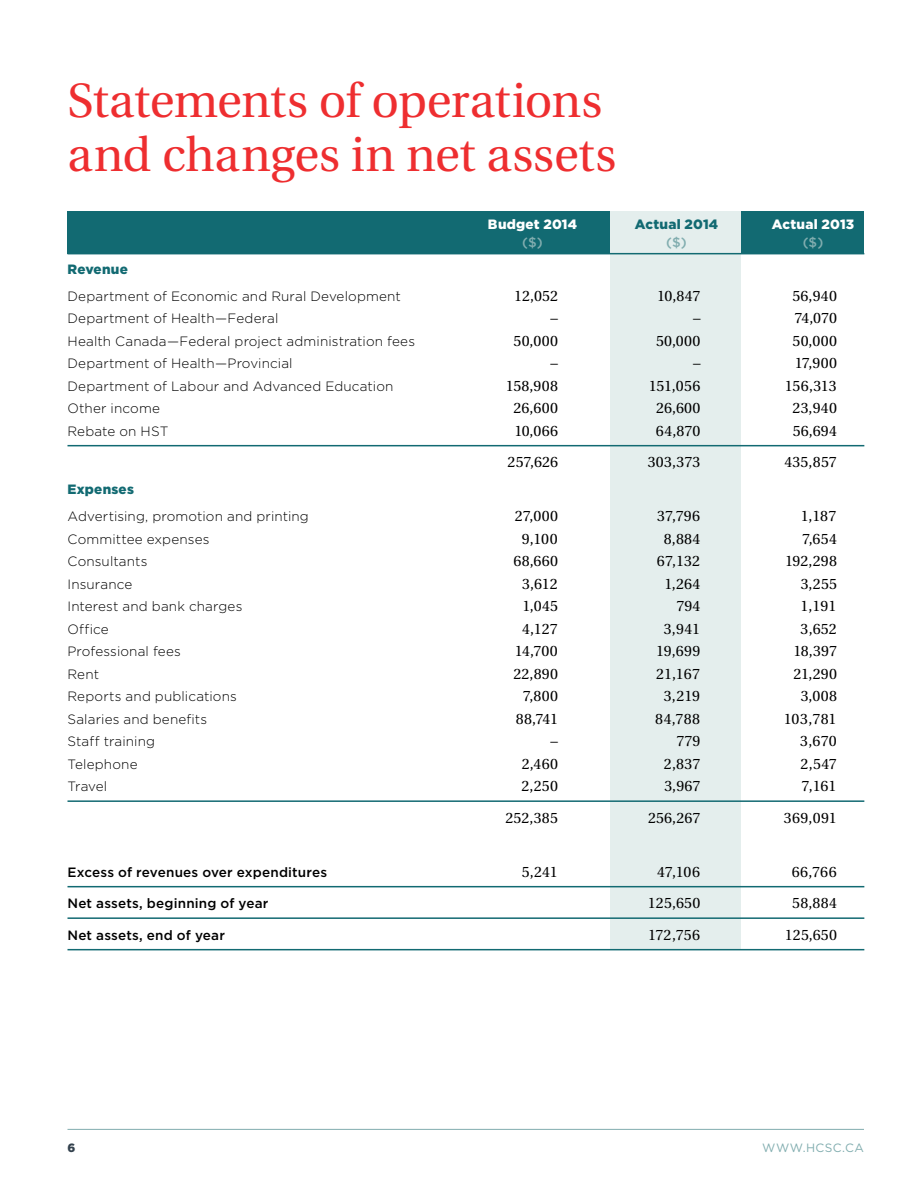
<style>
.page{position:relative;width:918px;height:1188px;background:#fff}
.page>*{position:absolute;margin:0;border:0;box-sizing:border-box;transform-origin:0 0}
.t1{font:48px/54px "Utopia";letter-spacing:-.01em;color:#ee2e30}
.t2{font:15px "Utopia";letter-spacing:.01em;color:#000}
.t3{font:300 13.5px "Gotham HTF";letter-spacing:.01em;color:#000}
.t4{font:500 13.5px "Gotham HTF";letter-spacing:.01em;color:#000}
.t5{font:900 13.5px "Gotham HTF";letter-spacing:.015em;color:#126a72}
.t6{font:900 13.5px "Gotham HTF";letter-spacing:.015em;color:#fff}
.t7{font:500 13.5px "Gotham HTF";color:#81adaf}
.t8{font:12px "Gotham HTF";letter-spacing:.035em;color:#81adaf}
.t9{font:900 12px "Gotham HTF";color:#34424e}
</style>
<div class="page">
<hr style="left:68px;top:1129px;width:796px;height:1px;background:#81adaf">
<div style="left:68px;top:212px;width:796px;height:42px;background:#126a72"></div>
<div style="left:610px;top:212px;width:131px;height:738px;background:#e4eeed"></div>
<hr style="left:68px;top:253px;width:796px;height:1px;background:#126a72">
<hr style="left:68px;top:445px;width:796px;height:1px;background:#126a72">
<hr style="left:68px;top:800px;width:796px;height:2px;background:#126a72">
<hr style="left:68px;top:886px;width:796px;height:1px;background:#126a72">
<hr style="left:68px;top:917px;width:796px;height:2px;background:#126a72">
<hr style="left:68px;top:949px;width:796px;height:1px;background:#126a72">
<h1 class="t1" style="left:67px;top:75px;width:550px">Statements of operations and changes in net assets</h1>
<p class="t6" style="left:488px;top:216px;width:91px">Budget 2014</p>
<p class="t5" style="left:635px;top:216px;width:85px">Actual 2014</p>
<p class="t6" style="left:772px;top:216px;width:84px">Actual 2013</p>
<p class="t7" style="left:522px;top:234px;width:22px">($)</p>
<p class="t7" style="left:666px;top:234px;width:22px">($)</p>
<p class="t7" style="left:803px;top:234px;width:22px">($)</p>
<p class="t5" style="left:67px;top:261px;width:62px">Revenue</p>
<p class="t3" style="left:67px;top:289px;width:335px">Department of Economic and Rural Development</p>
<p class="t2" style="left:514px;top:288px;width:45px">12,052</p>
<p class="t2" style="left:657px;top:288px;width:45px">10,847</p>
<p class="t2" style="left:792px;top:288px;width:46px">56,940</p>
<p class="t3" style="left:68px;top:311px;width:213px">Department of Health—Federal</p>
<p class="t2" style="left:550px;top:310px;width:9px">–</p>
<p class="t2" style="left:693px;top:310px;width:9px">–</p>
<p class="t2" style="left:795px;top:310px;width:44px">74,070</p>
<p class="t3" style="left:68px;top:334px;width:349px">Health Canada—Federal project administration fees</p>
<p class="t2" style="left:514px;top:333px;width:46px">50,000</p>
<p class="t2" style="left:656px;top:333px;width:46px">50,000</p>
<p class="t2" style="left:793px;top:333px;width:46px">50,000</p>
<p class="t3" style="left:68px;top:356px;width:227px">Department of Health—Provincial</p>
<p class="t2" style="left:550px;top:355px;width:9px">–</p>
<p class="t2" style="left:693px;top:355px;width:9px">–</p>
<p class="t2" style="left:795px;top:355px;width:44px">17,900</p>
<p class="t3" style="left:68px;top:379px;width:328px">Department of Labour and Advanced Education</p>
<p class="t2" style="left:506px;top:378px;width:54px">158,908</p>
<p class="t2" style="left:649px;top:378px;width:53px">151,056</p>
<p class="t2" style="left:785px;top:378px;width:54px">156,313</p>
<p class="t3" style="left:68px;top:401px;width:94px">Other income</p>
<p class="t2" style="left:514px;top:400px;width:46px">26,600</p>
<p class="t2" style="left:656px;top:400px;width:46px">26,600</p>
<p class="t2" style="left:792px;top:400px;width:46px">23,940</p>
<p class="t3" style="left:68px;top:424px;width:103px">Rebate on HST</p>
<p class="t2" style="left:515px;top:423px;width:45px">10,066</p>
<p class="t2" style="left:656px;top:423px;width:46px">64,870</p>
<p class="t2" style="left:793px;top:423px;width:46px">56,694</p>
<p class="t2" style="left:508px;top:454px;width:52px">257,626</p>
<p class="t2" style="left:648px;top:454px;width:54px">303,373</p>
<p class="t2" style="left:784px;top:454px;width:54px">435,857</p>
<p class="t5" style="left:68px;top:482px;width:68px">Expenses</p>
<p class="t3" style="left:68px;top:509px;width:243px">Advertising, promotion and printing</p>
<p class="t2" style="left:515px;top:508px;width:45px">27,000</p>
<p class="t2" style="left:657px;top:508px;width:45px">37,796</p>
<p class="t2" style="left:801px;top:508px;width:37px">1,187</p>
<p class="t3" style="left:68px;top:532px;width:143px">Committee expenses</p>
<p class="t2" style="left:522px;top:531px;width:37px">9,100</p>
<p class="t2" style="left:664px;top:531px;width:38px">8,884</p>
<p class="t2" style="left:802px;top:531px;width:36px">7,654</p>
<p class="t3" style="left:68px;top:554px;width:81px">Consultants</p>
<p class="t2" style="left:513px;top:553px;width:46px">68,660</p>
<p class="t2" style="left:657px;top:553px;width:45px">67,132</p>
<p class="t2" style="left:785px;top:553px;width:53px">192,298</p>
<p class="t3" style="left:68px;top:577px;width:66px">Insurance</p>
<p class="t2" style="left:522px;top:576px;width:37px">3,612</p>
<p class="t2" style="left:664px;top:576px;width:38px">1,264</p>
<p class="t2" style="left:801px;top:576px;width:38px">3,255</p>
<p class="t3" style="left:68px;top:599px;width:176px">Interest and bank charges</p>
<p class="t2" style="left:523px;top:598px;width:37px">1,045</p>
<p class="t2" style="left:676px;top:598px;width:26px">794</p>
<p class="t2" style="left:800px;top:598px;width:37px">1,191</p>
<p class="t3" style="left:68px;top:622px;width:43px">Office</p>
<p class="t2" style="left:522px;top:621px;width:37px">4,127</p>
<p class="t2" style="left:664px;top:621px;width:38px">3,941</p>
<p class="t2" style="left:801px;top:621px;width:38px">3,652</p>
<p class="t3" style="left:68px;top:644px;width:115px">Professional fees</p>
<p class="t2" style="left:515px;top:643px;width:44px">14,700</p>
<p class="t2" style="left:656px;top:643px;width:46px">19,699</p>
<p class="t2" style="left:793px;top:643px;width:45px">18,397</p>
<p class="t3" style="left:68px;top:667px;width:33px">Rent</p>
<p class="t2" style="left:513px;top:666px;width:46px">22,890</p>
<p class="t2" style="left:656px;top:666px;width:45px">21,167</p>
<p class="t2" style="left:794px;top:666px;width:45px">21,290</p>
<p class="t3" style="left:68px;top:689px;width:171px">Reports and publications</p>
<p class="t2" style="left:523px;top:688px;width:37px">7,800</p>
<p class="t2" style="left:664px;top:688px;width:38px">3,219</p>
<p class="t2" style="left:801px;top:688px;width:38px">3,008</p>
<p class="t3" style="left:68px;top:712px;width:141px">Salaries and benefits</p>
<p class="t2" style="left:516px;top:711px;width:44px">88,741</p>
<p class="t2" style="left:655px;top:711px;width:47px">84,788</p>
<p class="t2" style="left:784px;top:711px;width:54px">103,781</p>
<p class="t3" style="left:68px;top:734px;width:89px">Staff training</p>
<p class="t2" style="left:550px;top:733px;width:9px">–</p>
<p class="t2" style="left:677px;top:733px;width:25px">779</p>
<p class="t2" style="left:800px;top:733px;width:38px">3,670</p>
<p class="t3" style="left:68px;top:757px;width:72px">Telephone</p>
<p class="t2" style="left:522px;top:756px;width:38px">2,460</p>
<p class="t2" style="left:664px;top:756px;width:38px">2,837</p>
<p class="t2" style="left:801px;top:756px;width:38px">2,547</p>
<p class="t3" style="left:68px;top:779px;width:41px">Travel</p>
<p class="t2" style="left:521px;top:778px;width:38px">2,250</p>
<p class="t2" style="left:664px;top:778px;width:38px">3,967</p>
<p class="t2" style="left:801px;top:778px;width:36px">7,161</p>
<p class="t2" style="left:505px;top:810px;width:54px">252,385</p>
<p class="t2" style="left:648px;top:810px;width:54px">256,267</p>
<p class="t2" style="left:784px;top:810px;width:54px">369,091</p>
<p class="t4" style="left:68px;top:864px;width:261px">Excess of revenues over expenditures</p>
<p class="t2" style="left:522px;top:864px;width:38px">5,241</p>
<p class="t2" style="left:657px;top:864px;width:45px">47,106</p>
<p class="t2" style="left:792px;top:864px;width:46px">66,766</p>
<p class="t4" style="left:68px;top:896px;width:203px">Net assets, beginning of year</p>
<p class="t2" style="left:648px;top:895px;width:54px">125,650</p>
<p class="t2" style="left:792px;top:895px;width:46px">58,884</p>
<p class="t4" style="left:68px;top:927px;width:159px">Net assets, end of year</p>
<p class="t2" style="left:648px;top:927px;width:54px">172,756</p>
<p class="t2" style="left:785px;top:927px;width:54px">125,650</p>
<p class="t9" style="left:68px;top:1141px;width:9px">6</p>
<p class="t8" style="left:762px;top:1141px;width:103px">WWW.HCSC.CA</p>
</div>
